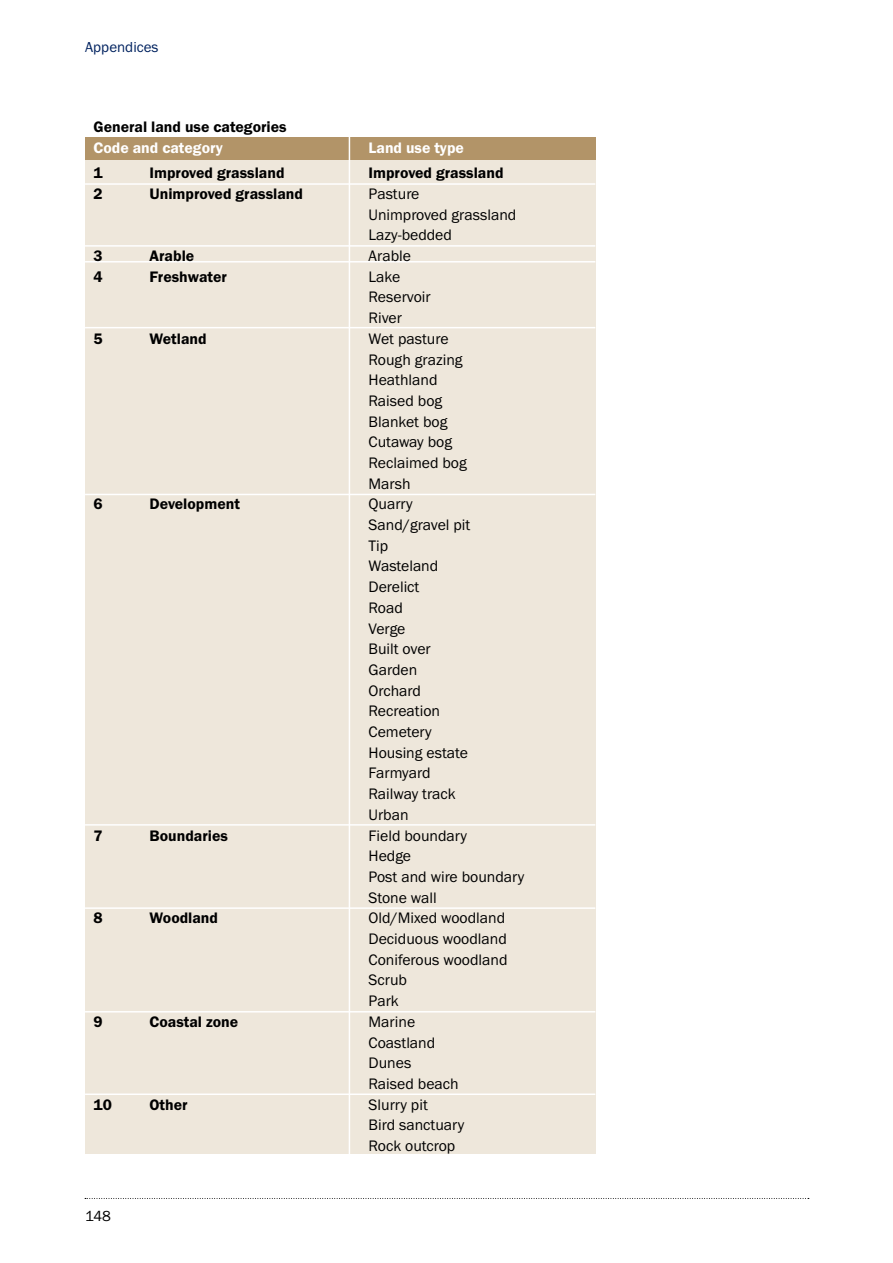
<style>
.page{position:relative;width:893px;height:1263px;background:#fff}
.page>*{position:absolute;margin:0;border:0;box-sizing:border-box;transform-origin:0 0}
.t1{font:15.75px/20.7px "Franklin Got ITC";color:#000}
.t2{font:600 15.75px "Franklin Got ITC";color:#000}
.t3{font:600 15.75px "Franklin Got ITC";color:#fff}
.t4{font:15px "Franklin Got ITC";color:#00225f}
.t5{font:15px "Franklin Got ITC";color:#000}
</style>
<div class="page">
<svg style="left:85px;top:1198px;width:724px;height:1px"></svg>
<div style="left:85px;top:152px;width:510px;height:1002px;background:#eee7db"></div>
<div style="left:85px;top:137px;width:510px;height:23px;background:#b29468"></div>
<hr style="left:349px;top:135px;width:1px;height:1020px;background:#fff">
<hr style="left:85px;top:261px;width:510px;height:1px;background:#fff">
<hr style="left:85px;top:183px;width:510px;height:2px;background:#fff">
<hr style="left:85px;top:245px;width:510px;height:2px;background:#fff">
<hr style="left:85px;top:327px;width:510px;height:1px;background:#fff">
<hr style="left:85px;top:494px;width:510px;height:1px;background:#fff">
<hr style="left:85px;top:824px;width:510px;height:2px;background:#fff">
<hr style="left:85px;top:907px;width:510px;height:2px;background:#fff">
<hr style="left:85px;top:1011px;width:510px;height:1px;background:#fff">
<hr style="left:85px;top:1093px;width:510px;height:2px;background:#fff">
<p class="t4" style="left:85px;top:38px;width:75px">Appendices</p>
<p class="t2" style="left:94px;top:118px;width:195px">General land use categories</p>
<p class="t3" style="left:94px;top:138px;width:131px">Code and category</p>
<p class="t3" style="left:369px;top:138px;width:97px">Land use type</p>
<p class="t2" style="left:94px;top:164px;width:11px">1</p>
<p class="t2" style="left:150px;top:164px;width:137px">Improved grassland</p>
<p class="t2" style="left:369px;top:164px;width:137px">Improved grassland</p>
<p class="t2" style="left:94px;top:184px;width:39px">2 U</p>
<p class="t2" style="left:160px;top:184px;width:145px">nimproved grassland</p>
<p class="t1" style="left:369px;top:183px;width:149px">Pasture<br>Unimproved grassland<br>Lazy-bedded</p>
<p class="t2" style="left:94px;top:247px;width:11px">3</p>
<p class="t2" style="left:150px;top:247px;width:46px">Arable</p>
<p class="t1" style="left:369px;top:245px;width:44px">Arable</p>
<p class="t2" style="left:94px;top:267px;width:38px">4 F</p>
<p class="t2" style="left:158px;top:267px;width:71px">reshwater</p>
<p class="t1" style="left:369px;top:266px;width:64px">Lake<br>Reservoir<br>River</p>
<p class="t2" style="left:94px;top:329px;width:41px">5 W</p>
<p class="t2" style="left:163px;top:329px;width:45px">etland</p>
<p class="t1" style="left:369px;top:328px;width:100px">Wet pasture<br>Rough grazing<br>Heathland<br>Raised bog<br>Blanket bog<br>Cutaway bog<br>Reclaimed bog<br>Marsh</p>
<p class="t2" style="left:94px;top:495px;width:39px">6 D</p>
<p class="t2" style="left:160px;top:495px;width:82px">evelopment</p>
<p class="t1" style="left:369px;top:493px;width:103px">Quarry<br>Sand/gravel pit<br>Tip<br>Wasteland<br>Derelict<br>Road<br>Verge<br>Built over<br>Garden<br>Orchard<br>Recreation<br>Cemetery<br>Housing estate<br>Farmyard<br>Railway track<br>Urban</p>
<p class="t2" style="left:94px;top:826px;width:11px">7</p>
<p class="t2" style="left:150px;top:826px;width:80px">Boundaries</p>
<p class="t1" style="left:369px;top:824px;width:157px">Field boundary<br>Hedge<br>Post and wire boundary<br>Stone wall</p>
<p class="t2" style="left:94px;top:909px;width:41px">8 W</p>
<p class="t2" style="left:163px;top:909px;width:57px">oodland</p>
<p class="t1" style="left:369px;top:907px;width:140px">Old/Mixed woodland<br>Deciduous woodland<br>Coniferous woodland<br>Scrub<br>Park</p>
<p class="t2" style="left:94px;top:1012px;width:11px">9</p>
<p class="t2" style="left:150px;top:1012px;width:90px">Coastal zone</p>
<p class="t1" style="left:369px;top:1011px;width:92px">Marine<br>Coastland<br>Dunes<br>Raised beach</p>
<p class="t2" style="left:94px;top:1095px;width:43px">10 O</p>
<p class="t2" style="left:160px;top:1095px;width:30px">ther</p>
<p class="t1" style="left:369px;top:1094px;width:97px">Slurry pit<br>Bird sanctuary<br>Rock outcrop</p>
<p class="t5" style="left:85px;top:1207px;width:27px">148</p>
</div>
